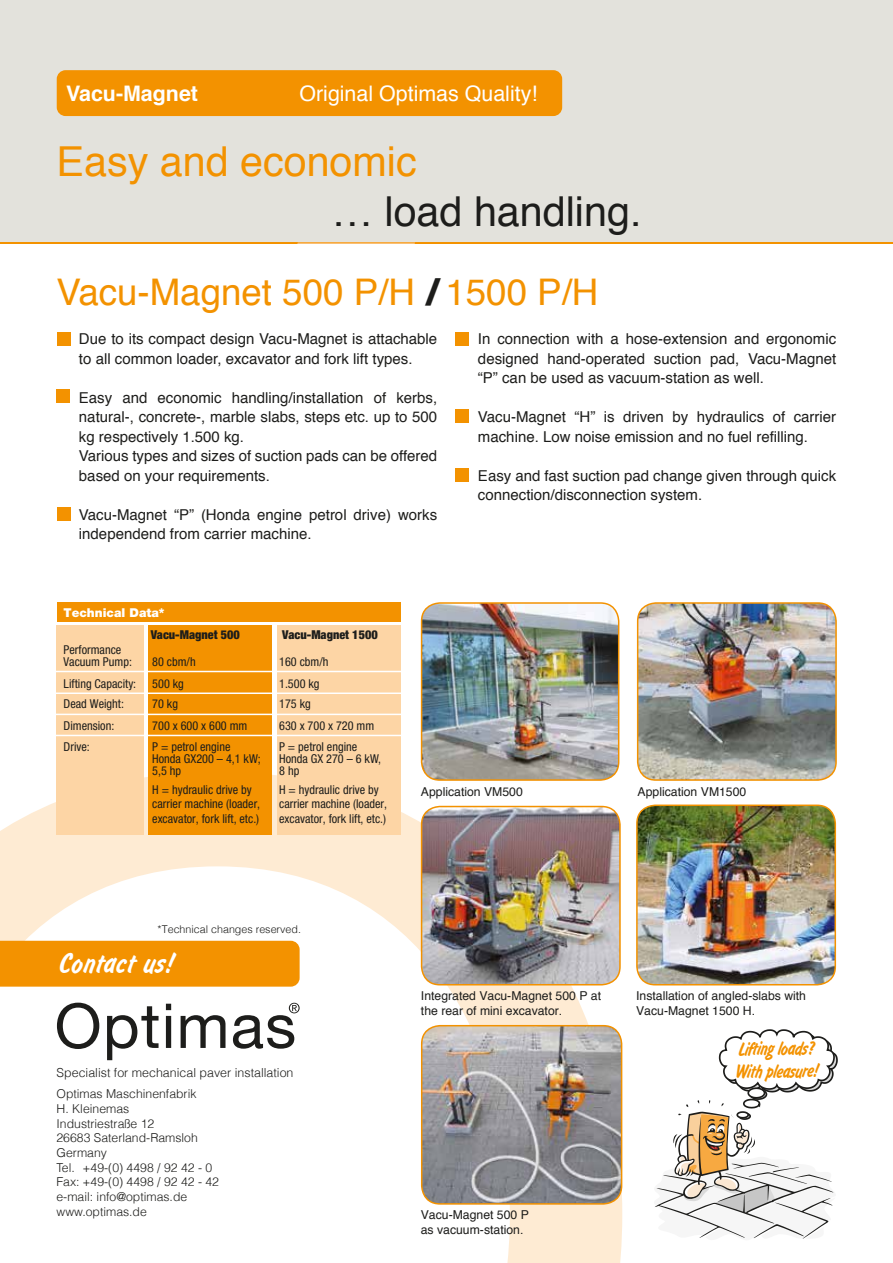
<style>
.page{position:relative;width:893px;height:1263px;background:#fff}
.page>*{position:absolute;margin:0;border:0;box-sizing:border-box;transform-origin:0 0}
.t1{font:41.25px "Helvetica";color:#f39200}
.t2{font:41.25px "Helvetica";color:#1d1d1b}
.t3{font:36.75px "Helvetica";color:#f39200}
.t4{font:30px "Flash D Ligh";letter-spacing:.04em;color:#fff}
.t5{font:21.45px "Helvetica";color:#fff}
.t6{font:700 21.45px "Helvetica";color:#fff}
.t7{font:20.25px/22.4px "Flash D Ligh";color:#f39200;scale:.92 1}
.t8{font:15px/19.5px "Helvetica";color:#1d1d1b}
.t9{font:300 12.45px "Helvetica";color:#1d1d1b}
.t10{font:condensed 12.3px/14.7px "Helvetica Neue LT Std";color:#1d1d1b}
.t11{font:12.3px/14.7px "Helvetica";color:#1d1d1b}
.t12{font:300 12.3px/14.7px "Helvetica";color:#1d1d1b}
.t13{font:900 condensed 12.3px "Helvetica Neue LT Std";color:#1d1d1b}
.t14{font:900 12.3px "Helvetica Neue LT Std";color:#fff}
.t15{font:300 10.65px "Helvetica";color:#1d1d1b}
.s1{font-family:"Helvetica Neue";font-weight:900;color:#1d1d1b}
</style>
<div class="page">
<svg style="left:0;top:772px;width:622px;height:491px"></svg>
<div style="left:0;top:941px;width:300px;height:46px;background:#f39200"></div>
<svg style="left:57px;top:1003px;width:42px;height:46px"></svg>
<svg style="left:107px;top:1006px;width:52px;height:54px"></svg>
<svg style="left:166px;top:1004px;width:5px;height:44px"></svg>
<svg style="left:181px;top:1015px;width:44px;height:33px"></svg>
<svg style="left:233px;top:1003px;width:67px;height:46px"></svg>
<div style="left:0;top:0;width:893px;height:243px;background:#e3e2dc"></div>
<hr style="left:0;top:242px;width:893px;height:2px;background:#f39200">
<svg style="left:297px;top:242px;width:118px;height:2px"></svg>
<div style="left:57px;top:70px;width:505px;height:46px;background:#f39200;border-radius:9px"></div>
<img style="left:422px;top:603px;width:197px;height:177px">
<div style="left:421px;top:602px;width:198px;height:179px;border:2px solid #f39200;border-radius:18px"></div>
<img style="left:422px;top:806px;width:198px;height:179px">
<div style="left:421px;top:806px;width:200px;height:179px;border:2px solid #f39200;border-radius:18px"></div>
<img style="left:422px;top:1026px;width:200px;height:178px">
<div style="left:421px;top:1025px;width:201px;height:180px;border:2px solid #f39200;border-radius:18px"></div>
<img style="left:638px;top:603px;width:198px;height:177px">
<div style="left:637px;top:602px;width:200px;height:179px;border:2px solid #f39200;border-radius:18px"></div>
<img style="left:637px;top:807px;width:198px;height:178px">
<div style="left:636px;top:804px;width:200px;height:181px;border:2px solid #f39200;border-radius:18px"></div>
<div style="left:57px;top:626px;width:87px;height:209px;background:#fdd5a5"></div>
<div style="left:277px;top:626px;width:123px;height:209px;background:#fdd5a5"></div>
<div style="left:148px;top:626px;width:124px;height:209px;background:#f39200"></div>
<div style="left:57px;top:602px;width:343px;height:20px;background:#f39200"></div>
<div style="left:57px;top:332px;width:13px;height:13px;background:#f39200"></div>
<div style="left:57px;top:390px;width:13px;height:13px;background:#f39200"></div>
<div style="left:57px;top:507px;width:13px;height:13px;background:#f39200"></div>
<div style="left:456px;top:332px;width:13px;height:13px;background:#f39200"></div>
<div style="left:456px;top:409px;width:13px;height:13px;background:#f39200"></div>
<div style="left:456px;top:468px;width:13px;height:13px;background:#f39200"></div>
<hr style="left:53px;top:671px;width:353px;height:1px;background:#fff">
<hr style="left:51px;top:692px;width:353px;height:2px;background:#fff">
<hr style="left:51px;top:714px;width:353px;height:1px;background:#fff">
<hr style="left:52px;top:735px;width:353px;height:1px;background:#fff">
<svg style="left:655px;top:1029px;width:183px;height:210px"></svg>
<h3 class="t6" style="left:66px;top:76px;width:134px">Vacu-Magnet</h3>
<h3 class="t5" style="left:299px;top:77px;width:239px">Original Optimas Quality!</h3>
<h1 class="t1" style="left:57px;top:130px;width:362px">Easy and economic</h1>
<h1 class="t2" style="left:332px;top:179px;width:311px">… load handling.</h1>
<h2 class="t3" style="left:57px;top:264px;width:543px">Vacu-Magnet 500 P/H <span class="s1">/</span> 1500 P/H</h2>
<p class="t8" style="left:79px;top:330px;width:360px">Due to its compact design Vacu-Magnet is attachable to all common loader, excavator and fork lift types.</p>
<p class="t8" style="left:79px;top:388px;width:360px">Easy and economic handling/installation of kerbs, natural-, concrete-, marble slabs, steps etc. up to 500 kg respectively 1.500 kg.<br>Various types and sizes of suction pads can be offered based on your requirements.</p>
<p class="t8" style="left:79px;top:505px;width:360px">Vacu-Magnet “P” (Honda engine petrol drive) works independend from carrier machine.</p>
<p class="t14" style="left:64px;top:605px;width:103px">Technical Data*</p>
<p class="t13" style="left:151px;top:627px;width:91px">Vacu-Magnet 500</p>
<p class="t13" style="left:282px;top:627px;width:97px">Vacu-Magnet 1500</p>
<p class="t10" style="left:64px;top:643px;width:70px;line-height:12px">Performance<br>Vacuum Pump:</p>
<p class="t10" style="left:152px;top:654px;width:45px">80 cbm/h</p>
<p class="t10" style="left:279px;top:654px;width:51px">160 cbm/h</p>
<p class="t8" style="left:478px;top:330px;width:360px;text-align:justify">In connection with a hose-extension and ergonomic designed hand-operated suction pad, Vacu-Magnet “P” can be used as vacuum-station as well.</p>
<p class="t8" style="left:478px;top:408px;width:360px">Vacu-Magnet “H” is driven by hydraulics of carrier machine. Low noise emission and no fuel refilling.</p>
<p class="t8" style="left:478px;top:466px;width:360px">Easy and fast suction pad change given through quick connection/disconnection system.</p>
<p class="t10" style="left:64px;top:676px;width:74px">Lifting Capacity:</p>
<p class="t10" style="left:152px;top:676px;width:33px">500 kg</p>
<p class="t10" style="left:279px;top:676px;width:42px">1.500 kg</p>
<p class="t10" style="left:64px;top:696px;width:62px">Dead Weight:</p>
<p class="t10" style="left:152px;top:696px;width:27px">70 kg</p>
<p class="t10" style="left:279px;top:696px;width:33px">175 kg</p>
<p class="t10" style="left:64px;top:718px;width:52px">Dimension:</p>
<p class="t10" style="left:152px;top:718px;width:97px">700 x 600 x 600 mm</p>
<p class="t10" style="left:279px;top:718px;width:97px">630 x 700 x 720 mm</p>
<p class="t10" style="left:64px;top:739px;width:28px">Drive:</p>
<p class="t10" style="left:152px;top:739px;width:80px">P = petrol engine</p>
<p class="t10" style="left:279px;top:739px;width:80px">P = petrol engine</p>
<p class="t10" style="left:152px;top:751px;width:110px">Honda GX200 – 4,1 kW;</p>
<p class="t10" style="left:279px;top:751px;width:103px">Honda GX 270 – 6 kW,</p>
<p class="t10" style="left:152px;top:763px;width:30px">5,5 hp</p>
<p class="t10" style="left:279px;top:763px;width:22px">8 hp</p>
<p class="t10" style="left:152px;top:782px;width:109px">H = hydraulic drive by carrier machine (loader, excavator, fork lift, etc.)</p>
<p class="t10" style="left:279px;top:782px;width:109px">H = hydraulic drive by carrier machine (loader, excavator, fork lift, etc.)</p>
<p class="t11" style="left:421px;top:784px;width:103px">Application VM500</p>
<p class="t11" style="left:638px;top:784px;width:110px">Application VM1500</p>
<p class="t15" style="left:158px;top:920px;width:145px">*Technical changes reserved.</p>
<h3 class="t4" style="left:59px;top:947px;width:116px">Contact us!</h3>
<p class="t9" style="left:57px;top:1062px;width:238px">Specialist for mechanical paver installation</p>
<p class="t12" style="left:57px;top:1086px;width:164px">Optimas Maschinenfabrik<br>H. Kleinemas<br>Industriestraße 12<br>26683 Saterland-Ramsloh<br>Germany<br>Tel. +49-(0) 4498 / 92 42 - 0<br>Fax: +49-(0) 4498 / 92 42 - 42 e-mail: info@optimas.de www.optimas.de</p>
<p class="t11" style="left:421px;top:989px;width:182px">Integrated Vacu-Magnet 500 P at the rear of mini excavator.</p>
<p class="t11" style="left:636px;top:989px;width:171px">Installation of angled-slabs with<br>Vacu-Magnet 1500 H.</p>
<p class="t11" style="left:421px;top:1208px;width:110px">Vacu-Magnet 500 P as vacuum-station.</p>
<h3 class="t7" style="left:736px;top:1038px;width:91px">Lifting loads?<br>With pleasure!</h3>
</div>
